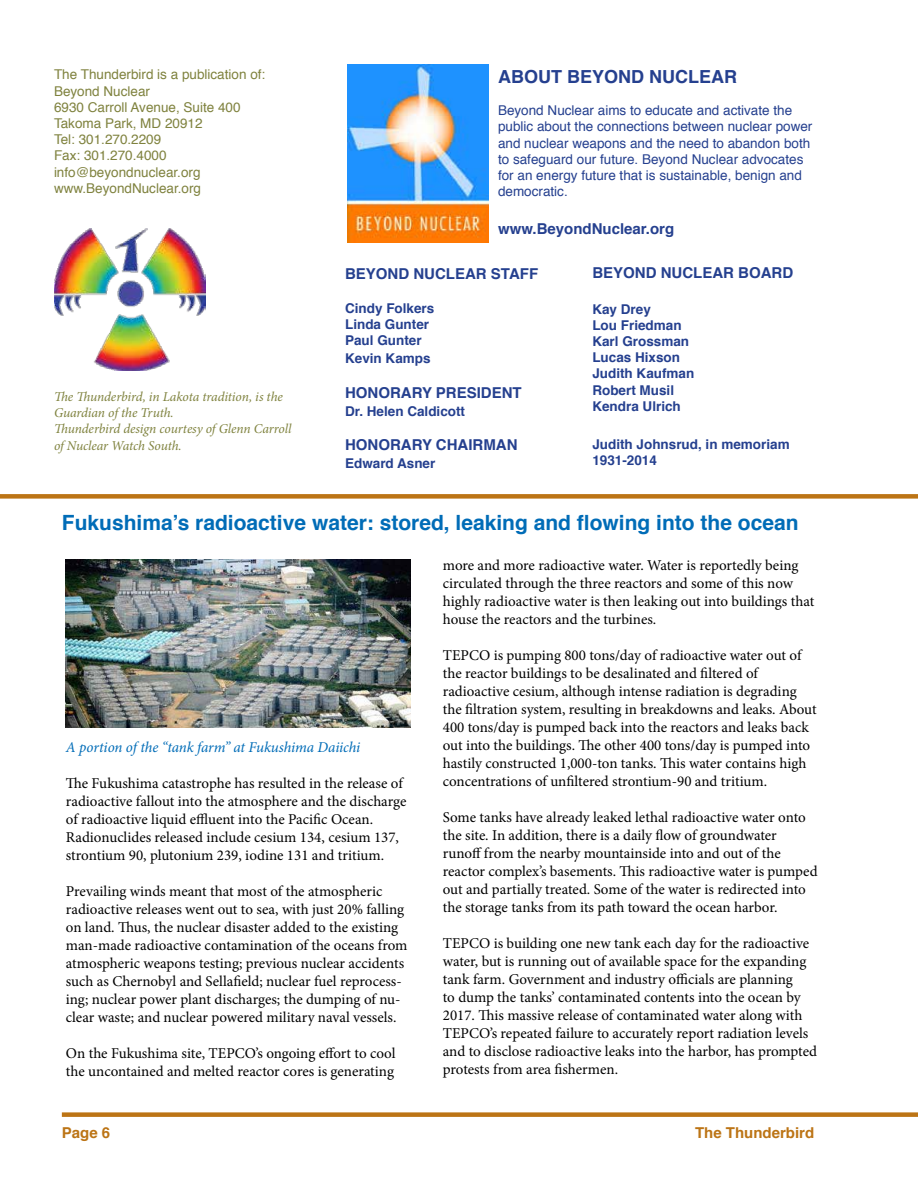
<style>
.page{position:relative;width:918px;height:1188px;background:#fff}
.page>*{position:absolute;margin:0;border:0;box-sizing:border-box;transform-origin:0 0}
.t1{font:700 21px "Helvetica";color:#006cb7}
.t2{font:700 18px "Helvetica";color:#25408f}
.t3{font:15px/18px "Minion Pro";color:#000}
.t4{font:700 15px "Helvetica";color:#25408f}
.t5{font:italic 15px "Minion Pro";letter-spacing:-.01em;color:#006cb7}
.t6{font:700 15px "Helvetica";color:#bc7415}
.t7{font:13.5px/16.2px "Helvetica";color:#25408f}
.t8{font:700 13.5px/16.2px "Helvetica";color:#25408f}
.t9{font:13.5px/16.2px "Helvetica";color:#7f823e}
.t10{font:italic 13.5px/16.2px "Minion Pro";letter-spacing:-.01em;color:#7f823e}
</style>
<div class="page">
<img style="left:54px;top:229px;width:152px;height:141px">
<img style="left:347px;top:65px;width:142px;height:178px">
<div style="left:0;top:494px;width:918px;height:5px;background:#bc7415"></div>
<div style="left:62px;top:1112px;width:856px;height:5px;background:#bc7415"></div>
<img style="left:66px;top:559px;width:344px;height:169px">
<p class="t9" style="left:54px;top:67px;width:213px">The Thunderbird is a publication of:<br>Beyond Nuclear<br>6930 Carroll Avenue, Suite 400<br>Takoma Park, MD 20912<br>Tel: 301.270.2209<br>Fax: 301.270.4000 info@beyondnuclear.org www.BeyondNuclear.org</p>
<p class="t10" style="left:54px;top:388px;width:239px">The Thunderbird, in Lakota tradition, is the Guardian of the Truth.<br>Thunderbird design courtesy of Glenn Carroll of Nuclear Watch South.</p>
<p class="t2" style="left:498px;top:62px;width:240px">ABOUT BEYOND NUCLEAR</p>
<p class="t7" style="left:498px;top:103px;width:316px">Beyond Nuclear aims to educate and activate the public about the connections between nuclear power and nuclear weapons and the need to abandon both to safeguard our future. Beyond Nuclear advocates for an energy future that is sustainable, benign and democratic.</p>
<p class="t4" style="left:498px;top:217px;width:178px">www.BeyondNuclear.org</p>
<p class="t4" style="left:345px;top:261px;width:195px">BEYOND NUCLEAR STAFF</p>
<p class="t8" style="left:345px;top:300px;width:91px">Cindy Folkers<br>Linda Gunter<br>Paul Gunter</p>
<p class="t8" style="left:345px;top:351px;width:87px">Kevin Kamps</p>
<p class="t4" style="left:345px;top:380px;width:178px">HONORARY PRESIDENT</p>
<p class="t8" style="left:345px;top:403px;width:122px">Dr. Helen Caldicott</p>
<p class="t4" style="left:345px;top:432px;width:174px">HONORARY CHAIRMAN</p>
<p class="t8" style="left:345px;top:455px;width:92px">Edward Asner</p>
<p class="t4" style="left:592px;top:260px;width:202px">BEYOND NUCLEAR BOARD</p>
<p class="t8" style="left:592px;top:301px;width:104px">Kay Drey<br>Lou Friedman<br>Karl Grossman<br>Lucas Hixson<br>Judith Kaufman<br>Robert Musil<br>Kendra Ulrich</p>
<p class="t8" style="left:592px;top:436px;width:199px">Judith Johnsrud, in memoriam<br>1931-2014</p>
<h1 class="t1" style="left:62px;top:506px;width:738px">Fukushima’s radioactive water: stored, leaking and flowing into the ocean</h1>
<p class="t5" style="left:66px;top:737px;width:296px">A portion of the “tank farm” at Fukushima Daiichi</p>
<p class="t3" style="left:66px;top:774px;width:342px">The Fukushima catastrophe has resulted in the release of radioactive fallout into the atmosphere and the discharge of radioactive liquid effluent into the Pacific Ocean.<br>Radionuclides released include cesium 134, cesium 137, strontium 90, plutonium 239, iodine 131 and tritium.</p>
<p class="t3" style="left:66px;top:882px;width:343px">Prevailing winds meant that most of the atmospheric radioactive releases went out to sea, with just 20% falling on land. Thus, the nuclear disaster added to the existing man-made radioactive contamination of the oceans from atmospheric weapons testing; previous nuclear accidents such as Chernobyl and Sellafield; nuclear fuel reprocess&shy;ing; nuclear power plant discharges; the dumping of nu&shy;clear waste; and nuclear powered military naval vessels.</p>
<p class="t3" style="left:66px;top:1044px;width:331px">On the Fukushima site, TEPCO’s ongoing effort to cool the uncontained and melted reactor cores is generating</p>
<p class="t3" style="left:443px;top:557px;width:373px">more and more radioactive water. Water is reportedly being circulated through the three reactors and some of this now highly radioactive water is then leaking out into buildings that house the reactors and the turbines.</p>
<p class="t3" style="left:443px;top:647px;width:375px">TEPCO is pumping 800 tons/day of radioactive water out of the reactor buildings to be desalinated and filtered of radioactive cesium, although intense radiation is degrading the filtration system, resulting in breakdowns and leaks. About 400 tons/day is pumped back into the reactors and leaks back out into the buildings. The other 400 tons/day is pumped into hastily constructed 1,000-ton tanks. This water contains high concentrations of unfiltered strontium-90 and tritium.</p>
<p class="t3" style="left:443px;top:809px;width:376px">Some tanks have already leaked lethal radioactive water onto the site. In addition, there is a daily flow of groundwater runoff from the nearby mountainside into and out of the reactor complex’s basements. This radioactive water is pumped out and partially treated. Some of the water is redirected into the storage tanks from its path toward the ocean harbor.</p>
<p class="t3" style="left:443px;top:935px;width:376px">TEPCO is building one new tank each day for the radioactive water, but is running out of available space for the expanding tank farm. Government and industry officials are planning<br>to dump the tanks’ contaminated contents into the ocean by 2017. This massive release of contaminated water along with TEPCO’s repeated failure to accurately report radiation levels and to disclose radioactive leaks into the harbor, has prompted protests from area fishermen.</p>
<p class="t6" style="left:62px;top:1120px;width:50px">Page 6</p>
<p class="t6" style="left:695px;top:1120px;width:121px">The Thunderbird</p>
</div>
